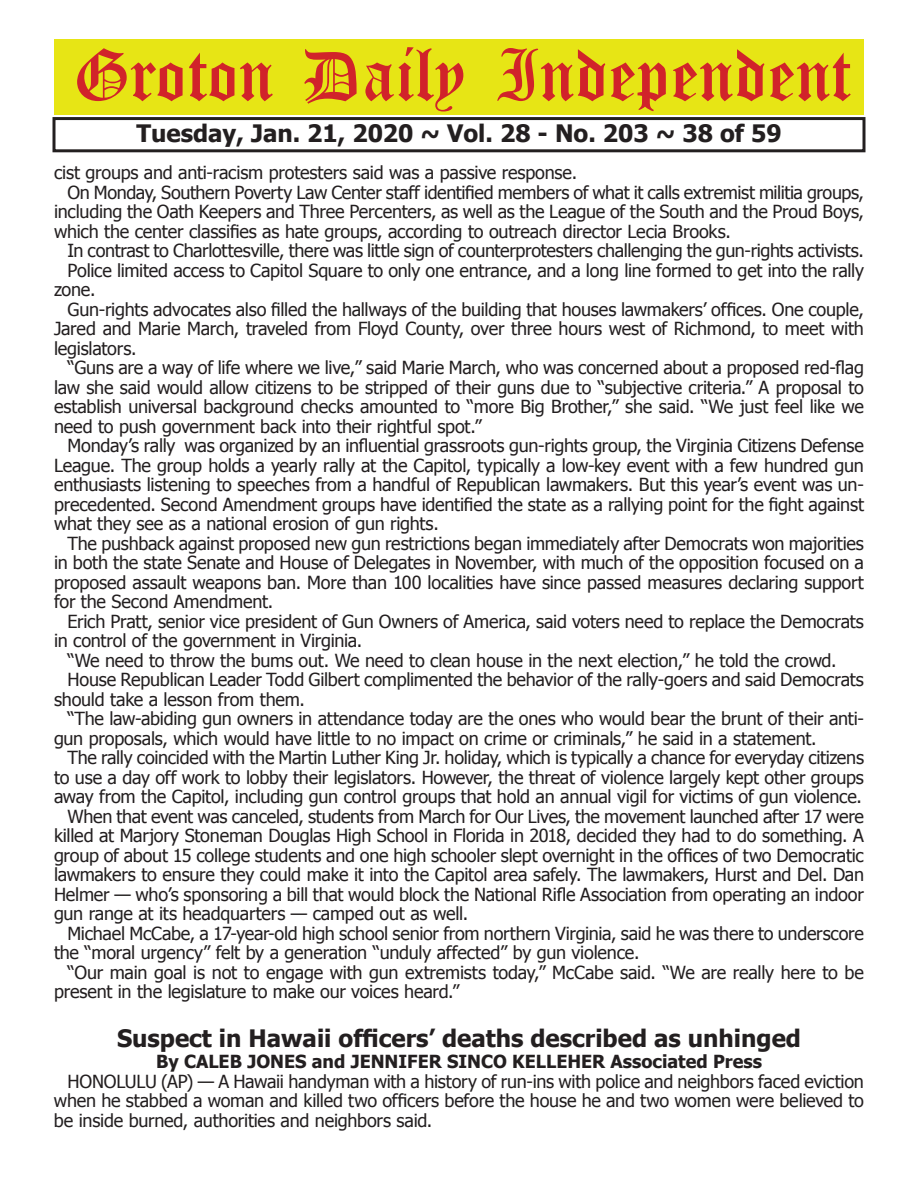
<style>
.page{position:relative;width:918px;height:1188px;background:#fff}
.page>*{position:absolute;margin:0;border:0;box-sizing:border-box;transform-origin:0 0}
.t1{font:54px "Old English Five";color:#d1232a}
.t2{font:700 24px "Tahoma";color:#231f20}
.t3{font:18px/19.5px "Tahoma";letter-spacing:-.015em;color:#231f20;text-align:justify}
.t4{font:700 18px "Tahoma";color:#231f20}
</style>
<div class="page">
<div style="left:52px;top:117px;width:814px;height:35px;border:3px solid #231f20"></div>
<div style="left:54px;top:40px;width:810px;height:75px;background:#e7e515"></div>
<h1 class="t1" style="left:73px;top:50px;width:779px">Groton Daily Independent</h1>
<h2 class="t2" style="left:137px;top:116px;width:647px">Tuesday, Jan. 21, 2020 ~ Vol. 28 - No. 203 ~ 38 of 59</h2>
<p class="t3" style="left:54px;top:162px;width:525px">cist groups and anti-racism protesters said was a passive response.</p>
<p class="t3" style="left:68px;top:182px;width:798px">On Monday, Southern Poverty Law Center staff identified members of what it calls extremist militia groups,</p>
<p class="t3" style="left:54px;top:201px;width:812px">including the Oath Keepers and Three Percenters, as well as the League of the South and the Proud Boys,</p>
<p class="t3" style="left:54px;top:221px;width:678px">which the center classifies as hate groups, according to outreach director Lecia Brooks.</p>
<p class="t3" style="left:68px;top:240px;width:798px">In contrast to Charlottesville, there was little sign of counterprotesters challenging the gun-rights activists.</p>
<p class="t3" style="left:68px;top:260px;width:798px">Police limited access to Capitol Square to only one entrance, and a long line formed to get into the rally</p>
<p class="t3" style="left:54px;top:279px;width:43px">zone.</p>
<p class="t3" style="left:68px;top:299px;width:798px">Gun-rights advocates also filled the hallways of the building that houses lawmakers’ offices. One couple,</p>
<p class="t3" style="left:54px;top:318px;width:811px">Jared and Marie March, traveled from Floyd County, over three hours west of Richmond, to meet with</p>
<p class="t3" style="left:54px;top:338px;width:84px">legislators.</p>
<p class="t3" style="left:68px;top:357px;width:798px">“Guns are a way of life where we live,” said Marie March, who was concerned about a proposed red-flag</p>
<p class="t3" style="left:54px;top:377px;width:811px">law she said would allow citizens to be stripped of their guns due to “subjective criteria.” A proposal to</p>
<p class="t3" style="left:54px;top:396px;width:811px">establish universal background checks amounted to “more Big Brother,” she said. “We just feel like we</p>
<p class="t3" style="left:54px;top:416px;width:429px">need to push government back into their rightful spot.”</p>
<p class="t3" style="left:68px;top:435px;width:798px">Monday’s rally was organized by an influential grassroots gun-rights group, the Virginia Citizens Defense</p>
<p class="t3" style="left:54px;top:455px;width:812px">League. The group holds a yearly rally at the Capitol, typically a low-key event with a few hundred gun</p>
<p class="t3" style="left:54px;top:474px;width:812px">enthusiasts listening to speeches from a handful of Republican lawmakers. But this year’s event was un-</p>
<p class="t3" style="left:54px;top:494px;width:812px">precedented. Second Amendment groups have identified the state as a rallying point for the fight against</p>
<p class="t3" style="left:54px;top:513px;width:386px">what they see as a national erosion of gun rights.</p>
<p class="t3" style="left:68px;top:533px;width:798px">The pushback against proposed new gun restrictions began immediately after Democrats won majorities</p>
<p class="t3" style="left:54px;top:552px;width:812px">in both the state Senate and House of Delegates in November, with much of the opposition focused on a</p>
<p class="t3" style="left:54px;top:572px;width:811px">proposed assault weapons ban. More than 100 localities have since passed measures declaring support</p>
<p class="t3" style="left:54px;top:591px;width:221px">for the Second Amendment.</p>
<p class="t3" style="left:68px;top:611px;width:798px">Erich Pratt, senior vice president of Gun Owners of America, said voters need to replace the Democrats</p>
<p class="t3" style="left:54px;top:630px;width:310px">in control of the government in Virginia.</p>
<p class="t3" style="left:68px;top:650px;width:770px">“We need to throw the bums out. We need to clean house in the next election,” he told the crowd.</p>
<p class="t3" style="left:68px;top:669px;width:798px">House Republican Leader Todd Gilbert complimented the behavior of the rally-goers and said Democrats</p>
<p class="t3" style="left:54px;top:689px;width:252px">should take a lesson from them.</p>
<p class="t3" style="left:68px;top:708px;width:798px">“The law-abiding gun owners in attendance today are the ones who would bear the brunt of their anti-</p>
<p class="t3" style="left:54px;top:728px;width:764px">gun proposals, which would have little to no impact on crime or criminals,” he said in a statement.</p>
<p class="t3" style="left:68px;top:747px;width:798px">The rally coincided with the Martin Luther King Jr. holiday, which is typically a chance for everyday citizens</p>
<p class="t3" style="left:54px;top:766px;width:811px">to use a day off work to lobby their legislators. However, the threat of violence largely kept other groups</p>
<p class="t3" style="left:54px;top:786px;width:810px">away from the Capitol, including gun control groups that hold an annual vigil for victims of gun violence.</p>
<p class="t3" style="left:68px;top:805px;width:798px">When that event was canceled, students from March for Our Lives, the movement launched after 17 were</p>
<p class="t3" style="left:54px;top:825px;width:812px">killed at Marjory Stoneman Douglas High School in Florida in 2018, decided they had to do something. A</p>
<p class="t3" style="left:54px;top:844px;width:811px">group of about 15 college students and one high schooler slept overnight in the offices of two Democratic</p>
<p class="t3" style="left:54px;top:864px;width:812px">lawmakers to ensure they could make it into the Capitol area safely. The lawmakers, Hurst and Del. Dan</p>
<p class="t3" style="left:54px;top:883px;width:811px">Helmer — who’s sponsoring a bill that would block the National Rifle Association from operating an indoor</p>
<p class="t3" style="left:54px;top:903px;width:416px">gun range at its headquarters — camped out as well.</p>
<p class="t3" style="left:68px;top:922px;width:798px">Michael McCabe, a 17-year-old high school senior from northern Virginia, said he was there to underscore</p>
<p class="t3" style="left:54px;top:942px;width:587px">the “moral urgency” felt by a generation “unduly affected” by gun violence.</p>
<p class="t3" style="left:68px;top:961px;width:798px">“Our main goal is not to engage with gun extremists today,” McCabe said. “We are really here to be</p>
<p class="t3" style="left:54px;top:981px;width:407px">present in the legislature to make our voices heard.”</p>
<h2 class="t2" style="left:117px;top:1021px;width:686px">Suspect in Hawaii officers’ deaths described as unhinged</h2>
<p class="t4" style="left:156px;top:1049px;width:607px">By CALEB JONES and JENNIFER SINCO KELLEHER Associated Press</p>
<p class="t3" style="left:54px;top:1071px;width:811px;text-indent:14px">HONOLULU (AP) — A Hawaii handyman with a history of run-ins with police and neighbors faced eviction when he stabbed a woman and killed two officers before the house he and two women were believed to be inside burned, authorities and neighbors said.</p>
</div>
